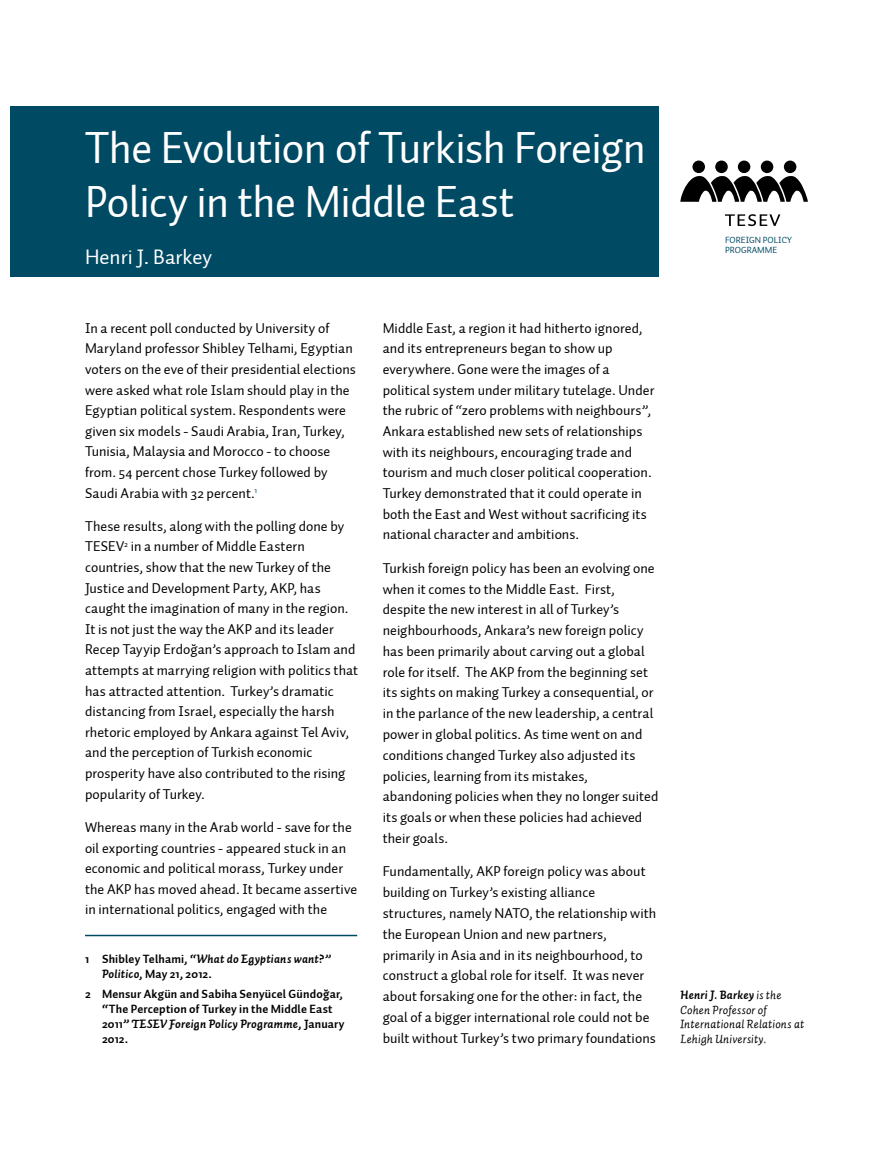
<style>
.page{position:relative;width:893px;height:1149px;background:#fff}
.page>*{position:absolute;margin:0;border:0;box-sizing:border-box;transform-origin:0 0}
.t1{font:45px/54px "Auto 2 TR Regular";letter-spacing:-.015em;color:#fff}
.t2{font:21px "Auto 2 TR Regular";color:#fff}
.t3{font:14.25px/20.5px "Auto 2 TR Regular";letter-spacing:.005em;color:#000}
.t4{font:12px/15px "Auto 2 TR Bold";letter-spacing:.015em;color:#000}
.t5{font:italic 12px/14.4px "Auto 2 TR Regular";letter-spacing:.015em;color:#000}
.t6{font:italic 12px "Auto 2 TR Bold";letter-spacing:.02em;color:#000}
.t7{font:9px/10.5px "Auto 2 TR Regular";color:#004a64}
.s1{font-style:italic}
.s2{font-family:"Auto 2 TR Regular"}
</style>
<div class="page">
<div style="left:11px;top:106px;width:648px;height:170px;background:#004a64"></div>
<hr style="left:85px;top:934px;width:272px;height:1px;background:#004a64">
<svg style="left:725px;top:214px;width:55px;height:12px"></svg>
<div style="left:784px;top:160px;width:12px;height:13px;background:#000;border-radius:50%"></div>
<div style="left:761px;top:160px;width:12px;height:13px;background:#000;border-radius:50%"></div>
<div style="left:738px;top:160px;width:12px;height:13px;background:#000;border-radius:50%"></div>
<div style="left:715px;top:160px;width:13px;height:13px;background:#000;border-radius:50%"></div>
<svg style="left:680px;top:176px;width:128px;height:26px"></svg>
<div style="left:692px;top:160px;width:13px;height:13px;background:#000;border-radius:50%"></div>
<h1 class="t1" style="left:85px;top:121px;width:562px">The Evolution of Turkish Foreign<br>Policy in the Middle East</h1>
<h2 class="t2" style="left:85px;top:243px;width:129px">Henri J. Barkey</h2>
<p class="t3" style="left:85px;top:318px;width:272px">In a recent poll conducted by University of Maryland professor Shibley Telhami, Egyptian voters on the eve of their presidential elections were asked what role Islam should play in the Egyptian political system. Respondents were given six models - Saudi Arabia, Iran, Turkey, Tunisia, Malaysia and Morocco - to choose from. 54 percent chose Turkey followed by Saudi Arabia with 32 percent.<sup>1</sup></p>
<p class="t3" style="left:85px;top:516px;width:275px">These results, along with the polling done by TESEV<sup>2</sup> in a number of Middle Eastern countries, show that the new Turkey of the Justice and Development Party, AKP, has caught the imagination of many in the region.<br>It is not just the way the AKP and its leader Recep Tayyip Erdoğan’s approach to Islam and attempts at marrying religion with politics that has attracted attention. Turkey’s dramatic distancing from Israel, especially the harsh rhetoric employed by Ankara against Tel Aviv, and the perception of Turkish economic prosperity have also contributed to the rising popularity of Turkey.</p>
<p class="t3" style="left:85px;top:816px;width:274px">Whereas many in the Arab world - save for the oil exporting countries - appeared stuck in an economic and political morass, Turkey under the AKP has moved ahead. It became assertive in international politics, engaged with the</p>
<p class="t4" style="left:102px;top:951px;width:230px;text-indent:-17px">1 Shibley Telhami, “<span class="s1">What do Egyptians want?”<br>Politico</span>, May 21, 2012.</p>
<p class="t4" style="left:102px;top:985px;width:244px;text-indent:-17px">2 Mensur Akgün and Sabiha Senyücel Gündoğar, “The Perception of Turkey in the Middle East 2011” <span class="s1">TESEV Foreign Policy Programme</span>, January 2012.</p>
<p class="t3" style="left:383px;top:318px;width:273px">Middle East, a region it had hitherto ignored, and its entrepreneurs began to show up everywhere. Gone were the images of a political system under military tutelage. Under the rubric of “zero problems with neighbours”, Ankara established new sets of relationships with its neighbours, encouraging trade and tourism and much closer political cooperation.<br>Turkey demonstrated that it could operate in both the East and West without sacrificing its national character and ambitions.</p>
<p class="t3" style="left:383px;top:557px;width:277px">Turkish foreign policy has been an evolving one when it comes to the Middle East. First, despite the new interest in all of Turkey’s neighbourhoods, Ankara’s new foreign policy has been primarily about carving out a global role for itself. The AKP from the beginning set its sights on making Turkey a consequential, or in the parlance of the new leadership, a central power in global politics. As time went on and conditions changed Turkey also adjusted its policies, learning from its mistakes, abandoning policies when they no longer suited its goals or when these policies had achieved their goals.</p>
<p class="t3" style="left:383px;top:861px;width:275px">Fundamentally, AKP foreign policy was about building on Turkey’s existing alliance structures, namely NATO, the relationship with the European Union and new partners, primarily in Asia and in its neighbourhood, to construct a global role for itself. It was never about forsaking one for the other: in fact, the goal of a bigger international role could not be built without Turkey’s two primary foundations</p>
<p class="t7" style="left:725px;top:234px;width:68px">FOREIGN POLICY<br>PROGRAMME</p>
<p class="t6" style="left:680px;top:987px;width:102px">Henri J. Barkey <span class="s2">is the</span></p>
<p class="t5" style="left:680px;top:1002px;width:125px">Cohen Professor of<br>International Relations at<br>Lehigh University.</p>
</div>
